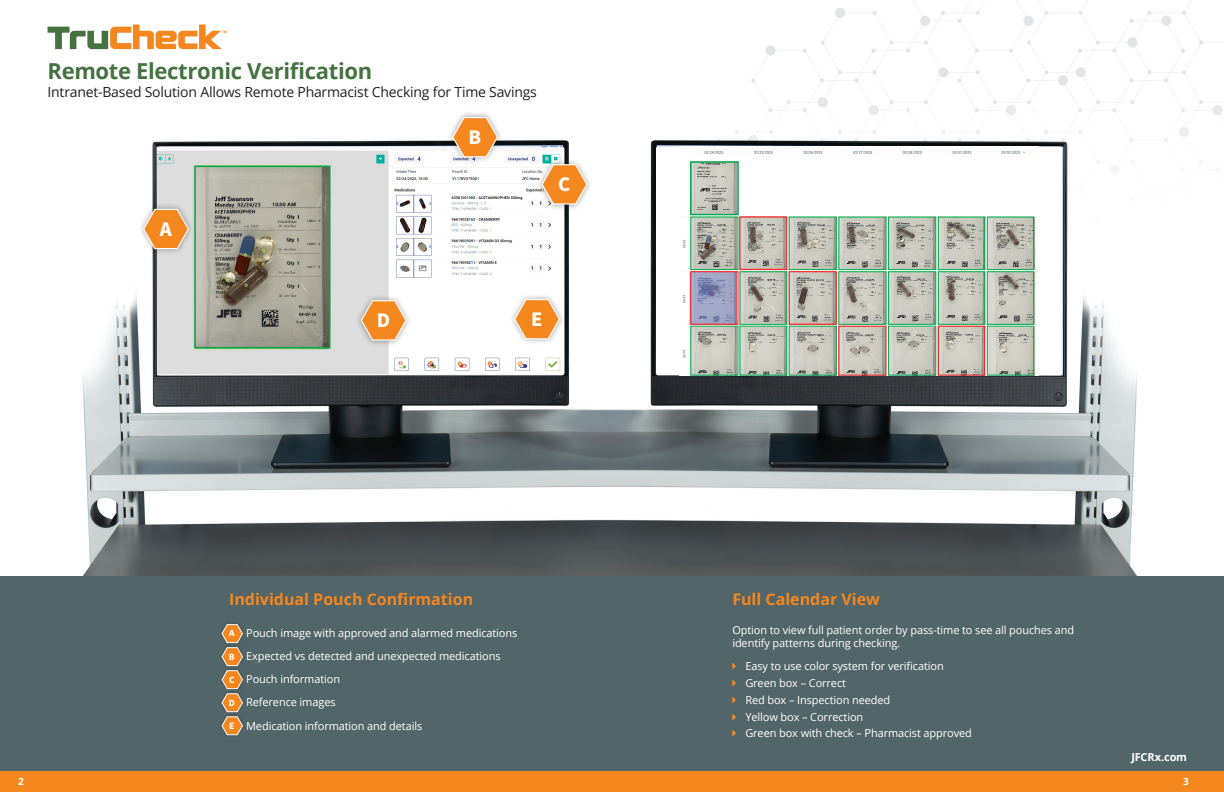
<style>
.page{position:relative;width:1224px;height:792px;background:#fff}
.page>*{position:absolute;margin:0;border:0;box-sizing:border-box;transform-origin:0 0}
.t1{font:700 22px "Open Sans";letter-spacing:-.015em;color:#467242}
.t2{font:700 20.9px "Source Sans Pro";color:#fff}
.t3{font:700 16px "Open Sans";color:#f5871f}
.t4{font:14px "Open Sans";letter-spacing:-.015em;color:#231f20}
.t5{font:11px/13px "Open Sans";letter-spacing:-.01em;color:#fff}
.t6{font:700 11px "Open Sans";letter-spacing:-.02em;color:#fff}
.t7{font:700 10px "Open Sans";color:#fff}
.t8{font:700 9.5px "Source Sans Pro";color:#fff}
</style>
<div class="page">
<svg style="left:751px;top:0;width:473px;height:115px"></svg>
<img style="left:0;top:127px;width:1224px;height:450px">
<img style="left:157px;top:146px;width:407px;height:229px">
<div style="left:0;top:577px;width:1224px;height:195px;background:#526569"></div>
<div style="left:0;top:772px;width:612px;height:20px;background:#f5871f"></div>
<div style="left:612px;top:772px;width:612px;height:20px;background:#f5871f"></div>
<svg style="left:48px;top:25px;width:179px;height:24px"></svg>
<div style="left:447px;top:111px;width:57px;height:52px;background:#231f20;opacity:.4"></div>
<svg style="left:451px;top:116px;width:48px;height:42px"></svg>
<div style="left:536px;top:158px;width:57px;height:53px;background:#231f20;opacity:.4"></div>
<svg style="left:541px;top:163px;width:47px;height:42px"></svg>
<div style="left:355px;top:294px;width:57px;height:53px;background:#231f20;opacity:.4"></div>
<svg style="left:360px;top:299px;width:47px;height:42px;background:#eea968"></svg>
<div style="left:138px;top:203px;width:56px;height:52px;background:#231f20;opacity:.4"></div>
<svg style="left:142px;top:208px;width:48px;height:42px;background:#edaa6a"></svg>
<div style="left:509px;top:293px;width:56px;height:52px;background:#231f20;opacity:.4"></div>
<svg style="left:513px;top:298px;width:48px;height:42px"></svg>
<div style="left:219px;top:714px;width:26px;height:24px;background:#231f20;opacity:.4"></div>
<svg style="left:221px;top:624px;width:22px;height:111px"></svg>
<div style="left:656px;top:146px;width:406px;height:229px;background:#fff;border-radius:2px"></div>
<img style="left:683px;top:151px;width:353px;height:224px">
<div style="left:690px;top:161px;width:49px;height:54px;border:2px solid #00a54f"></div>
<div style="left:194px;top:166px;width:136px;height:182px;border:2px solid #00a54f"></div>
<div style="left:789px;top:217px;width:48px;height:53px;border:1px solid #00a54f"></div>
<div style="left:888px;top:217px;width:48px;height:53px;border:1px solid #00a54f"></div>
<div style="left:938px;top:217px;width:47px;height:53px;border:1px solid #00a54f"></div>
<div style="left:987px;top:217px;width:47px;height:53px;border:1px solid #00a54f"></div>
<div style="left:739px;top:217px;width:48px;height:53px;border:1px solid #ee1d23"></div>
<div style="left:690px;top:271px;width:48px;height:54px;border:1px solid #ee1d23"></div>
<div style="left:789px;top:271px;width:48px;height:54px;border:1px solid #ee1d23"></div>
<div style="left:838px;top:271px;width:49px;height:54px;border:1px solid #00a54f"></div>
<div style="left:888px;top:271px;width:48px;height:54px;border:1px solid #00a54f"></div>
<div style="left:938px;top:271px;width:47px;height:54px;border:1px solid #00a54f"></div>
<div style="left:987px;top:271px;width:47px;height:54px;border:1px solid #00a54f"></div>
<div style="left:739px;top:271px;width:48px;height:54px;border:1px solid #00a54f"></div>
<div style="left:789px;top:326px;width:48px;height:50px;border:1px solid #00a54f"></div>
<div style="left:838px;top:326px;width:49px;height:50px;border:1px solid #ee1d23"></div>
<div style="left:888px;top:326px;width:48px;height:50px;border:1px solid #00a54f"></div>
<div style="left:938px;top:326px;width:47px;height:50px;border:1px solid #ee1d23"></div>
<div style="left:987px;top:326px;width:47px;height:50px;border:1px solid #00a54f"></div>
<div style="left:739px;top:326px;width:48px;height:50px;border:1px solid #00a54f"></div>
<p class="t1" style="left:48px;top:56px;width:326px">Remote Electronic Verification</p>
<p class="t4" style="left:48px;top:82px;width:491px">Intranet-Based Solution Allows Remote Pharmacist Checking for Time Savings</p>
<p class="t2" style="left:469px;top:123px;width:14px">B</p>
<p class="t2" style="left:160px;top:215px;width:14px">A</p>
<p class="t2" style="left:558px;top:170px;width:14px">C</p>
<p class="t2" style="left:377px;top:306px;width:15px">D</p>
<p class="t2" style="left:531px;top:305px;width:13px">E</p>
<p class="t3" style="left:229px;top:588px;width:246px">Individual Pouch Confirmation</p>
<p class="t5" style="left:246px;top:626px;width:273px">Pouch image with approved and alarmed medications</p>
<p class="t5" style="left:246px;top:649px;width:256px">Expected vs detected and unexpected medications</p>
<p class="t5" style="left:246px;top:672px;width:95px">Pouch information</p>
<p class="t5" style="left:246px;top:695px;width:91px">Reference images</p>
<p class="t5" style="left:246px;top:719px;width:178px">Medication information and details</p>
<p class="t8" style="left:229px;top:627px;width:7px">A</p>
<p class="t8" style="left:229px;top:650px;width:7px">B</p>
<p class="t8" style="left:229px;top:673px;width:7px">C</p>
<p class="t8" style="left:229px;top:696px;width:8px">D</p>
<p class="t8" style="left:229px;top:719px;width:7px">E</p>
<p class="t3" style="left:732px;top:588px;width:149px">Full Calendar View</p>
<p class="t5" style="left:732px;top:623px;width:343px">Option to view full patient order by pass-time to see all pouches and identify patterns during checking.</p>
<p class="t5" style="left:745px;top:660px;width:200px">Easy to use color system for verification</p>
<p class="t5" style="left:745px;top:676px;width:102px">Green box – Correct</p>
<p class="t5" style="left:745px;top:693px;width:146px">Red box – Inspection needed</p>
<p class="t5" style="left:745px;top:710px;width:119px">Yellow box – Correction</p>
<p class="t5" style="left:745px;top:727px;width:228px">Green box with check – Pharmacist approved</p>
<p class="t6" style="left:1131px;top:749px;width:57px">JFCRx.com</p>
<p class="t7" style="left:18px;top:775px;width:7px">2</p>
<p class="t7" style="left:1183px;top:775px;width:7px">3</p>
</div>
